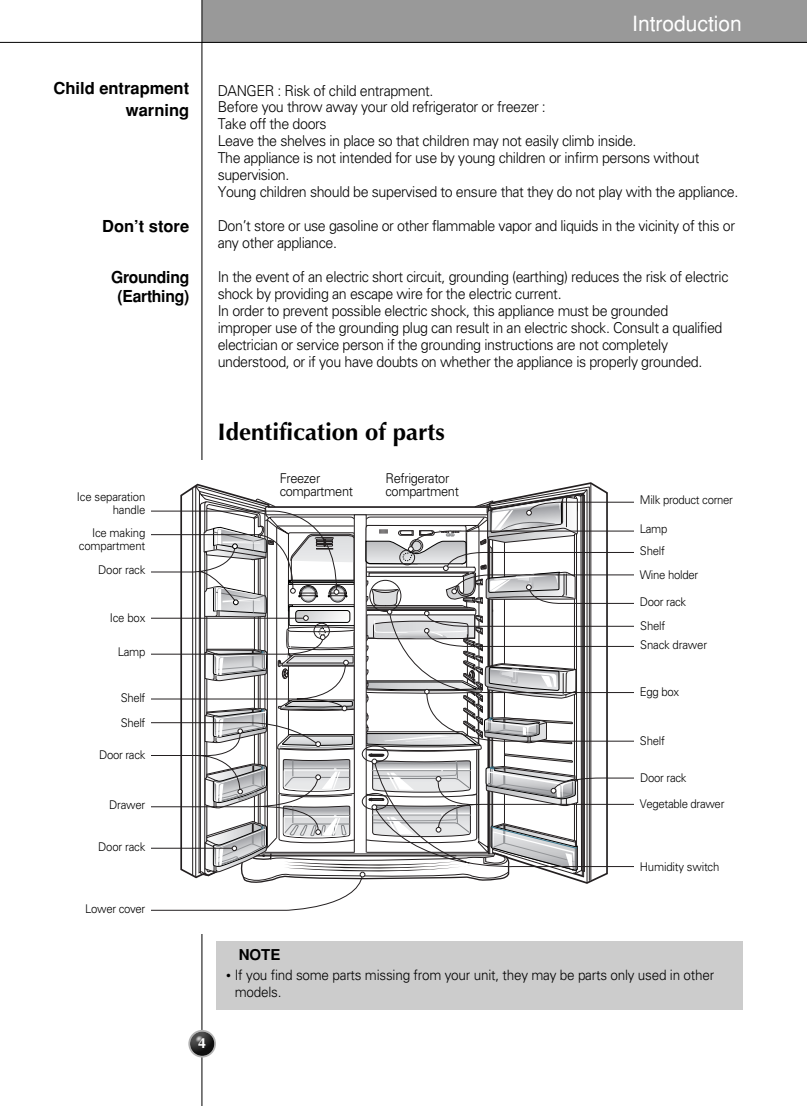
<style>
.page{position:relative;width:807px;height:1106px;background:#fff}
.page>*{position:absolute;margin:0;border:0;box-sizing:border-box;transform-origin:0 0}
.t1{font:700 24px "Optima";color:#000}
.t2{font:21px "Helvetica";color:#fff}
.t3{font:700 16.5px/21.1px "Helvetica";color:#000;text-align:right}
.t4{font:700 16.5px/19.8px "Helvetica";color:#000;text-align:center;scale:.95 1}
.t5{font:300 15px/17px "Univers";letter-spacing:-.025em;color:#000;scale:.95 1}
.t6{font:700 15px "Helvetica";color:#000}
.t7{font:700 15px "Optane";color:#fff}
.t8{font:300 14.25px/17.1px "Univers";letter-spacing:-.015em;color:#000;scale:.95 1}
.t9{font:300 13.5px/13.5px "Univers";letter-spacing:-.03em;color:#000;scale:.95 1}
.t10{font:300 12px/13.5px "Univers";letter-spacing:-.015em;color:#000;text-align:right;scale:.95 1}
.s1{font-size:9.75px}
</style>
<div class="page">
<div style="left:202px;top:0;width:605px;height:43px;background:#999"></div>
<hr style="left:202px;top:0;width:1px;height:1106px;background:#000">
<svg style="left:188px;top:1029px;width:28px;height:28px"></svg>
<img style="left:190px;top:1031px;width:24px;height:24px;border-radius:50%">
<hr style="left:0;top:42px;width:807px;height:1px;background:#000">
<div style="left:216px;top:941px;width:526px;height:68px;background:#ccc"></div>
<div style="left:151px;top:460px;width:483px;height:474px;background:#fff"></div>
<svg style="left:151px;top:400px;width:483px;height:510px"></svg>
<p class="t3" style="left:54px;top:80px;width:137px">Child entrapment warning</p>
<p class="t3" style="left:102px;top:217px;width:89px">Don’t store</p>
<p class="t4" style="left:111px;top:268px;width:84px">Grounding (Earthing)</p>
<h2 class="t2" style="left:632px;top:16px;width:111px">Introduction</h2>
<p class="t5" style="left:218px;top:83px;width:550px">DANGER : Risk of child entrapment.<br>Before you throw away your old refrigerator or freezer :<br>Take off the doors<br>Leave the shelves in place so that children may not easily climb inside.<br>The appliance is not intended for use by young children or infirm persons without supervision.<br>Young children should be supervised to ensure that they do not play with the appliance.</p>
<p class="t5" style="left:218px;top:219px;width:546px">Don’t store or use gasoline or other flammable vapor and liquids in the vicinity of this or any other appliance.</p>
<p class="t5" style="left:218px;top:270px;width:539px">In the event of an electric short circuit, grounding (earthing) reduces the risk of electric shock by providing an escape wire for the electric current.<br>In order to prevent possible electric shock, this appliance must be grounded<br>improper use of the grounding plug can result in an electric shock. Consult a qualified electrician or service person if the grounding instructions are not completely understood, or if you have doubts on whether the appliance is properly grounded.</p>
<p class="t10" style="left:77px;top:491px;width:74px">Ice separation handle</p>
<p class="t10" style="left:79px;top:526px;width:71px">Ice making compartment</p>
<p class="t10" style="left:98px;top:564px;width:51px">Door rack</p>
<p class="t10" style="left:110px;top:612px;width:39px">Ice box</p>
<p class="t10" style="left:118px;top:645px;width:31px">Lamp</p>
<p class="t10" style="left:121px;top:692px;width:28px">Shelf</p>
<p class="t10" style="left:121px;top:717px;width:28px">Shelf</p>
<p class="t10" style="left:99px;top:749px;width:50px">Door rack</p>
<p class="t10" style="left:109px;top:798px;width:40px">Drawer</p>
<p class="t10" style="left:98px;top:840px;width:51px">Door rack</p>
<p class="t10" style="left:85px;top:903px;width:65px">Lower cover</p>
<h1 class="t1" style="left:218px;top:422px;width:229px">Identification of parts</h1>
<p class="t9" style="left:280px;top:472px;width:79px">Freezer compartment</p>
<p class="t9" style="left:386px;top:472px;width:79px">Refrigerator compartment</p>
<p class="t10" style="left:640px;top:494px;width:100px">Milk product corner</p>
<p class="t10" style="left:640px;top:523px;width:31px">Lamp</p>
<p class="t10" style="left:640px;top:545px;width:28px">Shelf</p>
<p class="t10" style="left:640px;top:569px;width:63px">Wine holder</p>
<p class="t10" style="left:640px;top:596px;width:50px">Door rack</p>
<p class="t10" style="left:640px;top:620px;width:28px">Shelf</p>
<p class="t10" style="left:640px;top:639px;width:72px">Snack drawer</p>
<p class="t10" style="left:640px;top:686px;width:43px">Egg box</p>
<p class="t10" style="left:640px;top:734px;width:28px">Shelf</p>
<p class="t10" style="left:640px;top:772px;width:50px">Door rack</p>
<p class="t10" style="left:640px;top:798px;width:91px">Vegetable drawer</p>
<p class="t10" style="left:640px;top:861px;width:85px">Humidity switch</p>
<p class="t7" style="left:198px;top:1036px;width:10px">4</p>
<p class="t6" style="left:239px;top:949px;width:43px">NOTE</p>
<p class="t8" style="left:235px;top:967px;width:506px;text-indent:-9px"><span class="s1">•</span> If you find some parts missing from your unit, they may be parts only used in other models.</p>
</div>
